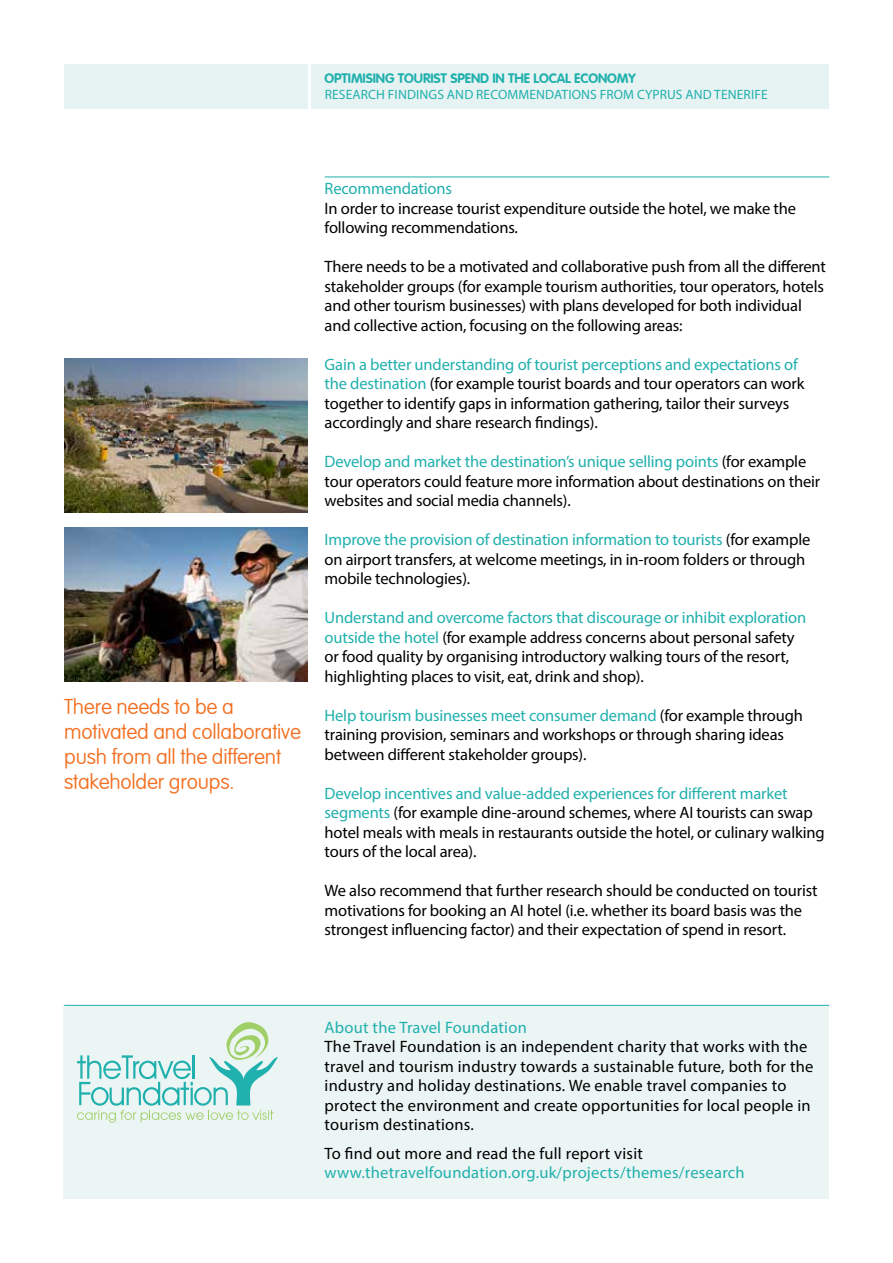
<style>
.page{position:relative;width:893px;height:1263px;background:#fff}
.page>*{position:absolute;margin:0;border:0;box-sizing:border-box;transform-origin:0 0}
.t1{font:100 21px/25.2px "VAG Rounded";letter-spacing:-.01em;color:#f36f21}
.t2{font:16.5px/19.5px "Myriad Pro";letter-spacing:-.01em;color:#000}
.t3{font:16.5px/19.5px "Myriad Pro";letter-spacing:.015em;color:#000}
.t4{font:16.5px "Myriad Pro";letter-spacing:.015em;color:#20b0ad}
.t5{font:16.5px "Myriad Pro";letter-spacing:-.01em;color:#20b0ad}
.t6{font:13.5px "Myriad Pro";letter-spacing:.01em;color:#20b0ad}
.t7{font:700 13.5px "VAG Rounded";letter-spacing:-.01em;color:#20b0ad}
.s1{color:#20b0ad}
</style>
<div class="page">
<img style="left:64px;top:528px;width:244px;height:153px">
<img style="left:64px;top:358px;width:244px;height:154px">
<hr style="left:325px;top:177px;width:504px;height:1px;background:#20b0ad">
<div style="left:64px;top:1006px;width:765px;height:193px;background:#ebf5f4"></div>
<svg style="left:77px;top:1022px;width:201px;height:101px"></svg>
<hr style="left:64px;top:1005px;width:765px;height:1px;background:#20b0ad">
<div style="left:64px;top:64px;width:244px;height:45px;background:#e7f3f2"></div>
<div style="left:312px;top:64px;width:517px;height:45px;background:#e7f3f2"></div>
<p class="t7" style="left:325px;top:70px;width:313px">OPTIMISING TOURIST SPEND IN THE LOCAL ECONOMY</p>
<p class="t6" style="left:325px;top:86px;width:444px">RESEARCH FINDINGS AND RECOMMENDATIONS FROM CYPRUS AND TENERIFE</p>
<p class="t1" style="left:64px;top:694px;width:238px">There needs to be a motivated and collaborative push from all the different stakeholder groups.</p>
<p class="t5" style="left:325px;top:179px;width:129px">Recommendations</p>
<p class="t2" style="left:325px;top:198px;width:473px">In order to increase tourist expenditure outside the hotel, we make the following recommendations.</p>
<p class="t2" style="left:325px;top:257px;width:503px">There needs to be a motivated and collaborative push from all the different stakeholder groups (for example tourism authorities, tour operators, hotels and other tourism businesses) with plans developed for both individual and collective action, focusing on the following areas:</p>
<p class="t2" style="left:325px;top:354px;width:481px"><span class="s1">Gain a better understanding of tourist perceptions and expectations of the destination</span> (for example tourist boards and tour operators can work together to identify gaps in information gathering, tailor their surveys accordingly and share research findings).</p>
<p class="t2" style="left:325px;top:452px;width:497px"><span class="s1">Develop and market the destination’s unique selling points</span> (for example tour operators could feature more information about destinations on their websites and social media channels).</p>
<p class="t2" style="left:325px;top:530px;width:487px"><span class="s1">Improve the provision of destination information to tourists</span> (for example on airport transfers, at welcome meetings, in in-room folders or through mobile technologies).</p>
<p class="t2" style="left:325px;top:608px;width:483px"><span class="s1">Understand and overcome factors that discourage or inhibit exploration outside the hotel</span> (for example address concerns about personal safety or food quality by organising introductory walking tours of the resort, highlighting places to visit, eat, drink and shop).</p>
<p class="t2" style="left:325px;top:705px;width:480px"><span class="s1">Help tourism businesses meet consumer demand</span> (for example through training provision, seminars and workshops or through sharing ideas between different stakeholder groups).</p>
<p class="t2" style="left:325px;top:783px;width:502px"><span class="s1">Develop incentives and value-added experiences for different market segments</span> (for example dine-around schemes, where AI tourists can swap hotel meals with meals in restaurants outside the hotel, or culinary walking tours of the local area).</p>
<p class="t2" style="left:325px;top:881px;width:494px">We also recommend that further research should be conducted on tourist motivations for booking an AI hotel (i.e. whether its board basis was the strongest influencing factor) and their expectation of spend in resort.</p>
<p class="t4" style="left:325px;top:1017px;width:204px">About the Travel Foundation</p>
<p class="t3" style="left:325px;top:1037px;width:490px">The Travel Foundation is an independent charity that works with the travel and tourism industry towards a sustainable future, both for the industry and holiday destinations. We enable travel companies to protect the environment and create opportunities for local people in tourism destinations.</p>
<p class="t3" style="left:325px;top:1143px;width:320px">To find out more and read the full report visit</p>
<p class="t4" style="left:325px;top:1162px;width:421px">www.thetravelfoundation.org.uk/projects/themes/research</p>
</div>
